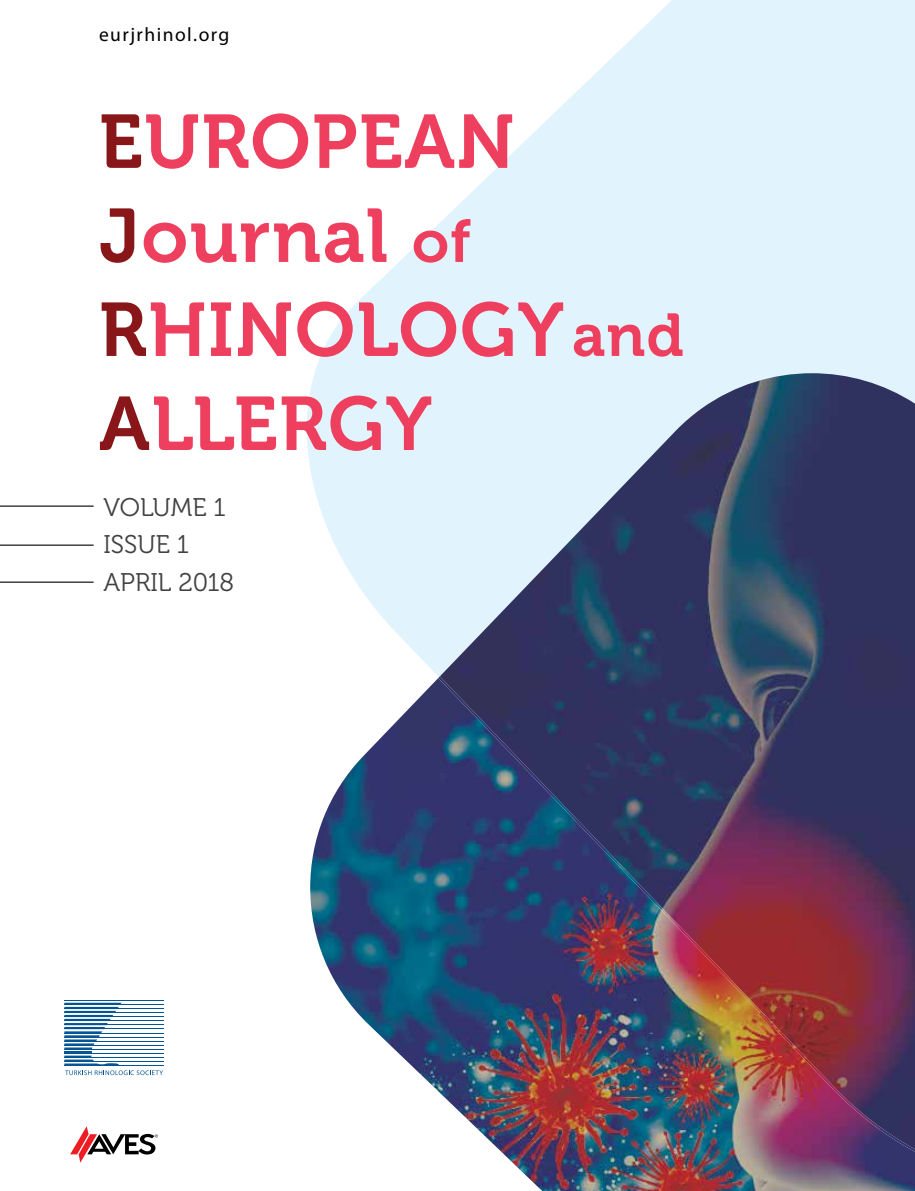
<style>
.page{position:relative;width:915px;height:1191px;background:#fff}
.page>*{position:absolute;margin:0;border:0;box-sizing:border-box;transform-origin:0 0}
.t1{font:75.45px/94.1px "Museo 700";letter-spacing:.02em;color:#ef3f5e}
.t2{font:25.5px/37.5px "Museo 300";color:#414042}
.t3{font:19.5px "Myriad Pro";letter-spacing:.075em;color:#000}
.s1{color:#89171a}
.s2{font-size:60px}
</style>
<div class="page">
<svg style="left:307px;top:0;width:607px;height:676px;fill:#e1f4fd"></svg>
<img style="left:310px;top:678px;width:604px;height:513px">
<svg style="left:70px;top:1126px;width:88px;height:36px"></svg>
<img style="left:439px;top:373px;width:475px;height:776px">
<hr style="left:0;top:505px;width:94px;height:2px;background:#414042">
<hr style="left:0;top:544px;width:94px;height:2px;background:#414042">
<hr style="left:0;top:581px;width:94px;height:2px;background:#414042">
<hr style="left:64px;top:1000px;width:100px;height:1px;background:#035595">
<svg style="left:64px;top:1002px;width:57px;height:42px"></svg>
<hr style="left:64px;top:1047px;width:28px;height:2px;background:#035595">
<hr style="left:64px;top:1051px;width:27px;height:2px;background:#035595">
<hr style="left:64px;top:1055px;width:28px;height:2px;background:#035595">
<hr style="left:64px;top:1004px;width:100px;height:1px;background:#035595">
<hr style="left:64px;top:1008px;width:100px;height:1px;background:#035595">
<hr style="left:64px;top:1012px;width:100px;height:1px;background:#035595">
<hr style="left:64px;top:1016px;width:100px;height:1px;background:#035595">
<hr style="left:64px;top:1020px;width:100px;height:1px;background:#035595">
<hr style="left:64px;top:1024px;width:100px;height:1px;background:#035595">
<hr style="left:64px;top:1028px;width:100px;height:1px;background:#035595">
<hr style="left:64px;top:1032px;width:100px;height:1px;background:#035595">
<hr style="left:64px;top:1036px;width:100px;height:1px;background:#035595">
<hr style="left:64px;top:1040px;width:100px;height:1px;background:#035595">
<hr style="left:64px;top:1044px;width:100px;height:1px;background:#035595">
<hr style="left:64px;top:1048px;width:100px;height:1px;background:#035595">
<hr style="left:64px;top:1052px;width:100px;height:1px;background:#035595">
<hr style="left:64px;top:1057px;width:100px;height:1px;background:#035595">
<hr style="left:64px;top:1060px;width:100px;height:1px;background:#035595">
<hr style="left:64px;top:1065px;width:100px;height:1px;background:#035595">
<svg style="left:64px;top:1059px;width:99px;height:16px"></svg>
<p class="t3" style="left:99px;top:23px;width:132px">eurjrhinol.org</p>
<p class="t1" style="left:99px;top:96px;width:586px"><span class="s1">E</span>UROPEAN<br><span class="s1">J</span>ournal <span class="s2">of<br></span><span class="s1">R</span>HINOLOGY<span class="s2">and<br></span><span class="s1">A</span>LLERGY</p>
<p class="t2" style="left:103px;top:488px;width:132px">VOLUME 1<br>ISSUE 1<br>APRIL 2018</p>
</div>
